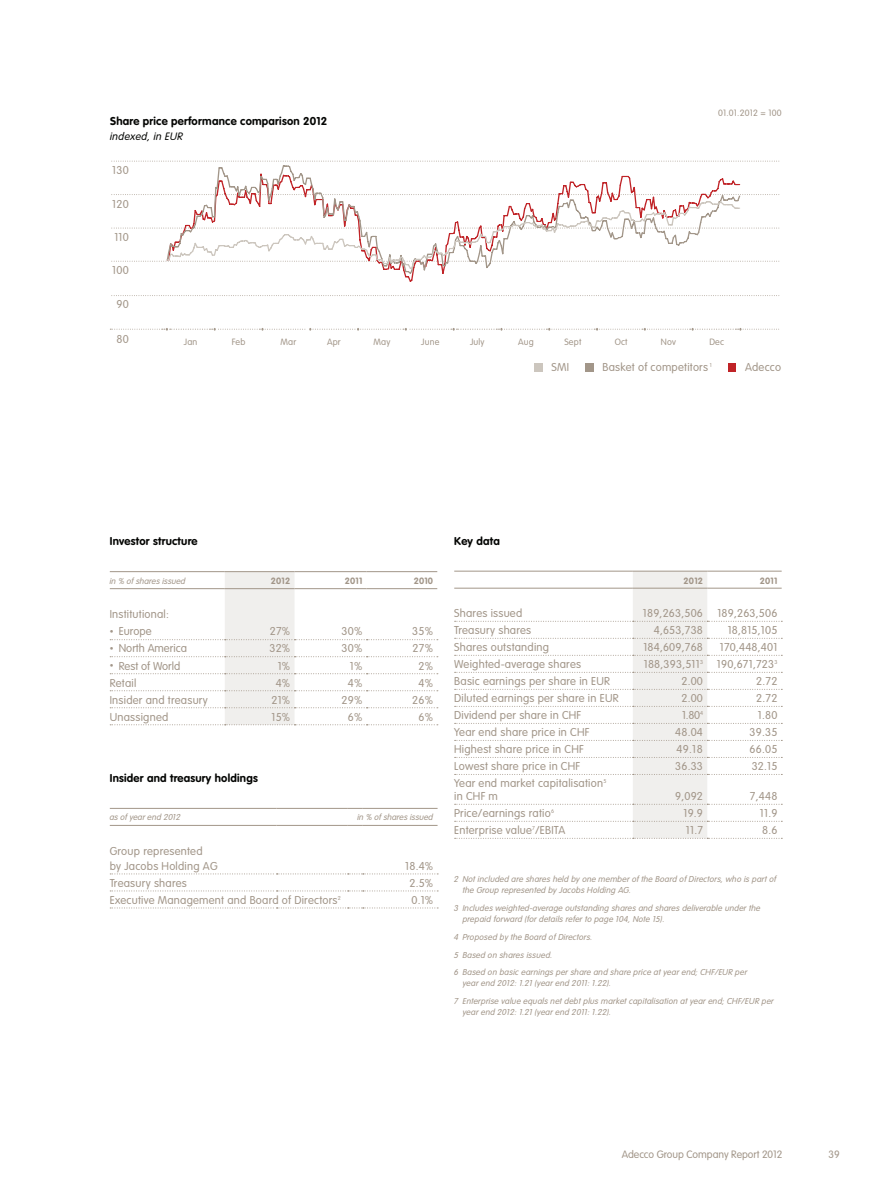
<style>
.page{position:relative;width:893px;height:1187px;background:#fff}
.page>*{position:absolute;margin:0;border:0;box-sizing:border-box;transform-origin:0 0}
.t1{font:300 11.25px/13.5px "VAG Rounded Std";letter-spacing:.02em;color:#a29689}
.t2{font:700 11.25px "VAG Rounded Std";letter-spacing:.02em;color:#040503}
.t3{font:300 11.25px "VAG Rounded Std";color:#a29689}
.t4{font:italic 300 11.25px "VAG Rundschrift D";letter-spacing:.03em;color:#040503}
.t5{font:300 10.5px "VAG Rounded Std";letter-spacing:-.005em;color:#a29689}
.t6{font:italic 300 9px/17.7px "VAG Rundschrift D";letter-spacing:.02em;color:#a29689}
.t7{font:300 9px "VAG Rounded Std";letter-spacing:.02em;color:#a29689}
.t8{font:700 9px "VAG Rounded Std";letter-spacing:.02em;color:#a29689}
.s1{font-size:7.5px}
</style>
<div class="page">
<hr style="left:454px;top:570px;width:179px;height:1px;background:#a29689">
<hr style="left:633px;top:570px;width:74px;height:1px;background:#a29689">
<hr style="left:707px;top:570px;width:75px;height:1px;background:#a29689">
<hr style="left:454px;top:587px;width:179px;height:1px;background:#a29689">
<svg style="left:455px;top:571px;width:327px;height:267px"></svg>
<svg style="left:110px;top:907px;width:328px;height:1px"></svg>
<svg style="left:110px;top:873px;width:328px;height:1px"></svg>
<svg style="left:110px;top:890px;width:328px;height:1px"></svg>
<hr style="left:110px;top:808px;width:167px;height:1px;background:#a29689">
<hr style="left:277px;top:808px;width:71px;height:1px;background:#a29689">
<svg style="left:348px;top:808px;width:15px;height:1px"></svg>
<hr style="left:363px;top:808px;width:75px;height:1px;background:#a29689">
<hr style="left:110px;top:825px;width:167px;height:1px;background:#a29689">
<hr style="left:277px;top:825px;width:71px;height:1px;background:#a29689">
<svg style="left:348px;top:825px;width:15px;height:1px"></svg>
<hr style="left:363px;top:825px;width:75px;height:1px;background:#a29689">
<svg style="left:110px;top:571px;width:328px;height:154px"></svg>
<div style="left:535px;top:363px;width:8px;height:8px;background:#ccc6be"></div>
<div style="left:586px;top:363px;width:8px;height:8px;background:#a29689"></div>
<div style="left:728px;top:363px;width:8px;height:8px;background:#c02327"></div>
<svg style="left:110px;top:328px;width:669px;height:2px"></svg>
<svg style="left:112px;top:161px;width:668px;height:1px"></svg>
<svg style="left:112px;top:295px;width:668px;height:1px"></svg>
<svg style="left:214px;top:165px;width:526px;height:110px"></svg>
<svg style="left:112px;top:194px;width:668px;height:76px"></svg>
<p class="t2" style="left:110px;top:115px;width:219px">Share price performance comparison 2012</p>
<p class="t4" style="left:110px;top:131px;width:74px">indexed, in EUR</p>
<p class="t7" style="left:718px;top:108px;width:65px">01.01.2012 = 100</p>
<p class="t1" style="left:112px;top:163px;width:18px">130</p>
<p class="t1" style="left:112px;top:197px;width:18px">120</p>
<p class="t1" style="left:114px;top:230px;width:16px">110</p>
<p class="t1" style="left:112px;top:263px;width:18px">100</p>
<p class="t1" style="left:117px;top:298px;width:14px">90</p>
<p class="t1" style="left:117px;top:333px;width:14px">80</p>
<p class="t7" style="left:184px;top:337px;width:15px">Jan</p>
<p class="t7" style="left:232px;top:337px;width:15px">Feb</p>
<p class="t7" style="left:280px;top:337px;width:17px">Mar</p>
<p class="t7" style="left:327px;top:337px;width:15px">Apr</p>
<p class="t7" style="left:373px;top:337px;width:18px">May</p>
<p class="t7" style="left:421px;top:337px;width:20px">June</p>
<p class="t7" style="left:470px;top:337px;width:16px">July</p>
<p class="t7" style="left:518px;top:337px;width:17px">Aug</p>
<p class="t7" style="left:564px;top:337px;width:18px">Sept</p>
<p class="t7" style="left:615px;top:337px;width:14px">Oct</p>
<p class="t7" style="left:661px;top:337px;width:17px">Nov</p>
<p class="t7" style="left:709px;top:337px;width:16px">Dec</p>
<p class="t1" style="left:551px;top:361px;width:19px">SMI</p>
<p class="t1" style="left:602px;top:361px;width:111px">Basket of competitors <sup>1</sup></p>
<p class="t1" style="left:745px;top:361px;width:38px">Adecco</p>
<p class="t2" style="left:110px;top:534px;width:89px">Investor structure</p>
<p class="t6" style="left:110px;top:572px;width:77px">in % of shares issued</p>
<p class="t8" style="left:271px;top:575px;width:21px">2012</p>
<p class="t8" style="left:345px;top:575px;width:19px">2011</p>
<p class="t8" style="left:414px;top:575px;width:21px">2010</p>
<p class="t1" style="left:110px;top:608px;width:61px">Institutional:</p>
<p class="t1" style="left:110px;top:625px;width:43px"><span class="s1">•</span> Europe</p>
<p class="t1" style="left:270px;top:625px;width:22px">27%</p>
<p class="t1" style="left:342px;top:625px;width:22px">30%</p>
<p class="t1" style="left:412px;top:625px;width:22px">35%</p>
<p class="t3" style="left:110px;top:642px;width:79px"><span class="s1">•</span> North America</p>
<p class="t1" style="left:269px;top:642px;width:22px">32%</p>
<p class="t1" style="left:342px;top:642px;width:22px">30%</p>
<p class="t1" style="left:413px;top:642px;width:22px">27%</p>
<p class="t3" style="left:110px;top:659px;width:72px"><span class="s1">•</span> Rest of World</p>
<p class="t1" style="left:278px;top:659px;width:14px">1%</p>
<p class="t1" style="left:350px;top:659px;width:14px">1%</p>
<p class="t1" style="left:418px;top:659px;width:16px">2%</p>
<p class="t1" style="left:110px;top:676px;width:28px">Retail</p>
<p class="t1" style="left:276px;top:676px;width:16px">4%</p>
<p class="t1" style="left:348px;top:676px;width:16px">4%</p>
<p class="t1" style="left:418px;top:676px;width:16px">4%</p>
<p class="t1" style="left:110px;top:693px;width:100px">Insider and treasury</p>
<p class="t1" style="left:271px;top:693px;width:20px">21%</p>
<p class="t1" style="left:342px;top:693px;width:22px">29%</p>
<p class="t1" style="left:412px;top:693px;width:22px">26%</p>
<p class="t1" style="left:110px;top:710px;width:60px">Unassigned</p>
<p class="t1" style="left:271px;top:710px;width:20px">15%</p>
<p class="t1" style="left:348px;top:710px;width:16px">6%</p>
<p class="t1" style="left:418px;top:710px;width:16px">6%</p>
<p class="t2" style="left:110px;top:771px;width:150px">Insider and treasury holdings</p>
<p class="t6" style="left:110px;top:808px;width:72px">as of year end 2012</p>
<p class="t6" style="left:357px;top:808px;width:77px">in % of shares issued</p>
<p class="t1" style="left:110px;top:843px;width:109px;line-height:15px">Group represented<br>by Jacobs Holding AG</p>
<p class="t1" style="left:405px;top:859px;width:30px">18.4%</p>
<p class="t1" style="left:110px;top:876px;width:79px">Treasury shares</p>
<p class="t1" style="left:409px;top:876px;width:25px">2.5%</p>
<p class="t1" style="left:110px;top:893px;width:232px">Executive Management and Board of Directors<sup>2</sup></p>
<p class="t1" style="left:411px;top:893px;width:23px">0.1%</p>
<p class="t2" style="left:454px;top:534px;width:47px">Key data</p>
<p class="t8" style="left:684px;top:575px;width:21px">2012</p>
<p class="t8" style="left:760px;top:575px;width:19px">2011</p>
<p class="t1" style="left:454px;top:606px;width:70px">Shares issued</p>
<p class="t1" style="left:643px;top:606px;width:62px">189,263,506</p>
<p class="t1" style="left:717px;top:606px;width:62px">189,263,506</p>
<p class="t1" style="left:454px;top:623px;width:79px">Treasury shares</p>
<p class="t1" style="left:654px;top:623px;width:51px">4,653,738</p>
<p class="t1" style="left:728px;top:623px;width:51px">18,815,105</p>
<p class="t1" style="left:454px;top:640px;width:96px">Shares outstanding</p>
<p class="t1" style="left:643px;top:640px;width:61px">184,609,768</p>
<p class="t1" style="left:720px;top:640px;width:59px">170,448,401</p>
<p class="t1" style="left:454px;top:657px;width:128px">Weighted-average shares</p>
<p class="t1" style="left:644px;top:657px;width:135px">188,393,511<sup>3</sup> 190,671,723<sup>3</sup></p>
<p class="t1" style="left:454px;top:674px;width:157px">Basic earnings per share in EUR</p>
<p class="t1" style="left:681px;top:674px;width:23px">2.00</p>
<p class="t1" style="left:756px;top:674px;width:23px">2.72</p>
<p class="t1" style="left:454px;top:691px;width:166px">Diluted earnings per share in EUR</p>
<p class="t1" style="left:681px;top:691px;width:23px">2.00</p>
<p class="t1" style="left:756px;top:691px;width:23px">2.72</p>
<p class="t1" style="left:454px;top:708px;width:128px">Dividend per share in CHF</p>
<p class="t1" style="left:682px;top:708px;width:22px">1.80<sup>4</sup></p>
<p class="t1" style="left:758px;top:708px;width:21px">1.80</p>
<p class="t1" style="left:454px;top:725px;width:137px">Year end share price in CHF</p>
<p class="t1" style="left:675px;top:725px;width:29px">48.04</p>
<p class="t1" style="left:750px;top:725px;width:29px">39.35</p>
<p class="t1" style="left:454px;top:742px;width:131px">Highest share price in CHF</p>
<p class="t1" style="left:677px;top:742px;width:28px">49.18</p>
<p class="t1" style="left:750px;top:742px;width:29px">66.05</p>
<p class="t1" style="left:454px;top:759px;width:127px">Lowest share price in CHF</p>
<p class="t1" style="left:675px;top:759px;width:29px">36.33</p>
<p class="t1" style="left:752px;top:759px;width:27px">32.15</p>
<p class="t1" style="left:454px;top:776px;width:154px">Year end market capitalisation<sup>5 </sup>in CHF m</p>
<p class="t1" style="left:675px;top:789px;width:29px">9,092</p>
<p class="t1" style="left:750px;top:789px;width:29px">7,448</p>
<p class="t1" style="left:454px;top:806px;width:101px">Price/earnings ratio<sup>6</sup></p>
<p class="t1" style="left:683px;top:806px;width:21px">19.9</p>
<p class="t1" style="left:760px;top:806px;width:19px">11.9</p>
<p class="t1" style="left:454px;top:823px;width:112px">Enterprise value<sup>7</sup>/EBITA</p>
<p class="t1" style="left:686px;top:823px;width:19px">11.7</p>
<p class="t1" style="left:762px;top:823px;width:17px">8.6</p>
<p class="t6" style="left:463px;top:873px;width:315px;line-height:11.2px;text-indent:-9px">2 Not included are shares held by one member of the Board of Directors, who is part of the Group represented by Jacobs Holding AG.</p>
<p class="t6" style="left:463px;top:902px;width:299px;line-height:11.2px;text-indent:-9px">3 Includes weighted-average outstanding shares and shares deliverable under the prepaid forward (for details refer to page 104, Note 15).</p>
<p class="t6" style="left:454px;top:928px;width:295px">4 Proposed by the Board of Directors.<br>5 Based on shares issued.<br>6 Based on basic earnings per share and share price at year end; CHF/EUR per</p>
<p class="t6" style="left:454px;top:974px;width:321px;text-indent:9px">year end 2012: 1.21 (year end 2011: 1.22).<br>7 Enterprise value equals net debt plus market capitalisation at year end; CHF/EUR per</p>
<p class="t6" style="left:463px;top:1003px;width:150px">year end 2012: 1.21 (year end 2011: 1.22).</p>
<p class="t5" style="left:622px;top:1147px;width:162px">Adecco Group Company Report 2012</p>
<p class="t5" style="left:829px;top:1147px;width:13px">39</p>
</div>
